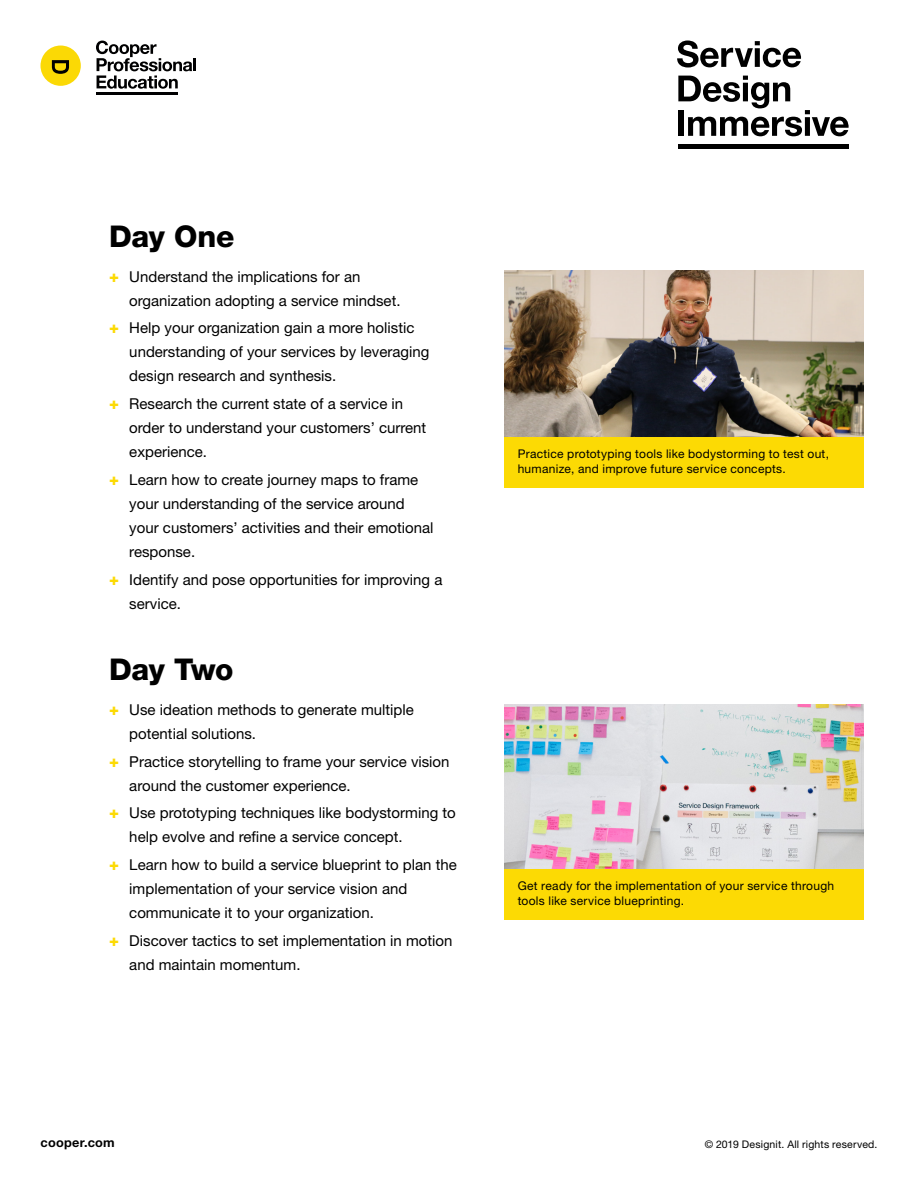
<style>
.page{position:relative;width:918px;height:1188px;background:#fff}
.page>*{position:absolute;margin:0;border:0;box-sizing:border-box;transform-origin:0 0}
.t1{font:800 30px "Helvetica Neue LT Std";letter-spacing:-.015em;color:#000}
.t2{font:15px/24px "Helvetica Neue LT Std";color:#000}
.t3{font:700 12.75px "Helvetica Neue LT Std";letter-spacing:.02em;color:#000}
.t4{font:12px/15px "Helvetica Neue LT Std";letter-spacing:.025em;color:#000}
.t5{font:10.5px "Helvetica Neue LT Std";letter-spacing:.015em;color:#000}
.s1{font-weight:800;font-size:16.5px;color:#fcda04}
</style>
<div class="page">
<div style="left:504px;top:435px;width:360px;height:53px;background:#fcda04"></div>
<div style="left:504px;top:867px;width:360px;height:53px;background:#fcda04"></div>
<img style="left:504px;top:704px;width:360px;height:165px">
<img style="left:504px;top:271px;width:360px;height:165px">
<div style="left:40px;top:46px;width:41px;height:40px;background:#fbd905;border-radius:50%"></div>
<hr style="left:97px;top:93px;width:81px;height:2px;background:#000001">
<svg style="left:96px;top:41px;width:100px;height:48px"></svg>
<svg style="left:52px;top:60px;width:17px;height:14px"></svg>
<div style="left:678px;top:144px;width:170px;height:5px;background:#000"></div>
<svg style="left:677px;top:41px;width:124px;height:27px"></svg>
<svg style="left:678px;top:76px;width:171px;height:60px"></svg>
<h1 class="t1" style="left:109px;top:219px;width:127px">Day One</h1>
<p class="t2" style="left:129px;top:264px;width:273px;text-indent:-20px"><span class="s1">+</span> Understand the implications for an organization adopting a service mindset.</p>
<p class="t2" style="left:129px;top:316px;width:302px;text-indent:-20px"><span class="s1">+</span> Help your organization gain a more holistic understanding of your services by leveraging design research and synthesis.</p>
<p class="t2" style="left:129px;top:392px;width:299px;text-indent:-20px"><span class="s1">+</span> Research the current state of a service in order to understand your customers’ current experience.</p>
<p class="t2" style="left:129px;top:467px;width:306px;text-indent:-20px"><span class="s1">+</span> Learn how to create journey maps to frame your understanding of the service around your customers’ activities and their emotional response.</p>
<p class="t2" style="left:129px;top:567px;width:315px;text-indent:-20px"><span class="s1">+</span> Identify and pose opportunities for improving a service.</p>
<h1 class="t1" style="left:109px;top:652px;width:126px">Day Two</h1>
<p class="t2" style="left:129px;top:697px;width:286px;text-indent:-20px"><span class="s1">+</span> Use ideation methods to generate multiple potential solutions.</p>
<p class="t2" style="left:129px;top:749px;width:322px;text-indent:-20px"><span class="s1">+</span> Practice storytelling to frame your service vision around the customer experience.</p>
<p class="t2" style="left:129px;top:801px;width:328px;text-indent:-20px"><span class="s1">+</span> Use prototyping techniques like bodystorming to help evolve and refine a service concept.</p>
<p class="t2" style="left:129px;top:853px;width:329px;text-indent:-20px"><span class="s1">+</span> Learn how to build a service blueprint to plan the implementation of your service vision and communicate it to your organization.</p>
<p class="t2" style="left:129px;top:928px;width:325px;text-indent:-20px"><span class="s1">+</span> Discover tactics to set implementation in motion and maintain momentum.</p>
<p class="t4" style="left:518px;top:446px;width:313px">Practice prototyping tools like bodystorming to test out, humanize, and improve future service concepts.</p>
<p class="t4" style="left:518px;top:878px;width:318px">Get ready for the implementation of your service through tools like service blueprinting.</p>
<p class="t3" style="left:40px;top:1134px;width:76px">cooper.com</p>
<p class="t5" style="left:705px;top:1138px;width:174px">© 2019 Designit. All rights reserved.</p>
</div>
